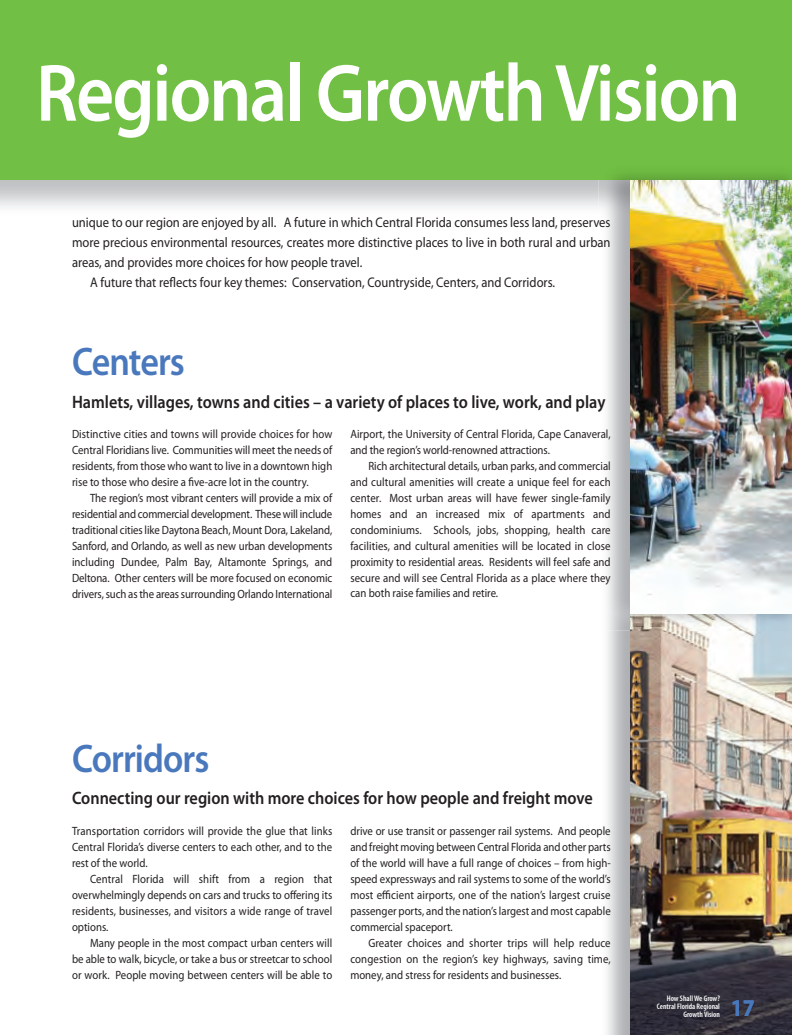
<style>
.page{position:relative;width:792px;height:1035px;background:#fff}
.page>*{position:absolute;margin:0;border:0;box-sizing:border-box;transform-origin:0 0}
.t1{font:600 82px "Myriad Pro";letter-spacing:-.025em;color:#fff;scale:.9 1}
.t2{font:600 40px "Myriad Pro";letter-spacing:-.025em;color:#4a78bd;scale:.9 1}
.t3{font:700 24px "Myriad Pro";color:#4a78bd;scale:.9 1}
.t4{font:600 18px "Myriad Pro";color:#231f20;scale:.9 1}
.t5{font:14px "Myriad Pro";color:#231f20;scale:.9 1}
.t6{font:12px/16px "Myriad Pro";color:#231f20;text-align:justify;scale:.9 1}
.t7{font:600 condensed 8px/8px "Myriad Pro";color:#fff;text-align:right}
</style>
<div class="page">
<div style="left:0;top:0;width:792px;height:180px;background:#71bf44"></div>
<img style="left:630px;top:631px;width:162px;height:404px">
<img style="left:630px;top:180px;width:162px;height:451px">
<p class="t1" style="left:36px;top:62px;width:785px">Regional Growth Vision</p>
<p class="t5" style="left:72px;top:217px;width:600px">unique to our region are enjoyed by all. A future in which Central Florida consumes less land, preserves</p>
<p class="t5" style="left:72px;top:237px;width:600px">more precious environmental resources, creates more distinctive places to live in both rural and urban</p>
<p class="t5" style="left:72px;top:257px;width:324px">areas, and provides more choices for how people travel.</p>
<p class="t5" style="left:90px;top:277px;width:518px">A future that reflects four key themes: Conservation, Countryside, Centers, and Corridors.</p>
<p class="t2" style="left:72px;top:346px;width:127px">Centers</p>
<p class="t4" style="left:72px;top:395px;width:594px">Hamlets, villages, towns and cities – a variety of places to live, work, and play</p>
<p class="t6" style="left:72px;top:427px;width:291px">Distinctive cities and towns will provide choices for how Central Floridians live. Communities will meet the needs of residents, from those who want to live in a downtown high rise to those who desire a five-acre lot in the country.</p>
<p class="t6" style="left:72px;top:490px;width:291px;text-indent:18px">The region’s most vibrant centers will provide a mix of residential and commercial development. These will include traditional cities like Daytona Beach, Mount Dora, Lakeland, Sanford, and Orlando, as well as new urban developments including Dundee, Palm Bay, Altamonte Springs, and Deltona. Other centers will be more focused on economic drivers, such as the areas surrounding Orlando International</p>
<p class="t6" style="left:350px;top:426px;width:291px">Airport, the University of Central Florida, Cape Canaveral,</p>
<p class="t6" style="left:350px;top:442px;width:223px">and the region’s world-renowned attractions.</p>
<p class="t6" style="left:368px;top:458px;width:271px">Rich architectural details, urban parks, and commercial</p>
<p class="t6" style="left:350px;top:474px;width:291px">and cultural amenities will create a unique feel for each</p>
<p class="t6" style="left:350px;top:490px;width:291px">center. Most urban areas will have fewer single-family</p>
<p class="t6" style="left:350px;top:506px;width:291px">homes and an increased mix of apartments and</p>
<p class="t6" style="left:350px;top:522px;width:291px">condominiums. Schools, jobs, shopping, health care</p>
<p class="t6" style="left:350px;top:538px;width:291px">facilities, and cultural amenities will be located in close</p>
<p class="t6" style="left:350px;top:554px;width:291px">proximity to residential areas. Residents will feel safe and</p>
<p class="t6" style="left:350px;top:570px;width:291px">secure and will see Central Florida as a place where they</p>
<p class="t6" style="left:350px;top:586px;width:166px">can both raise families and retire.</p>
<p class="t2" style="left:72px;top:743px;width:154px">Corridors</p>
<p class="t4" style="left:72px;top:791px;width:580px">Connecting our region with more choices for how people and freight move</p>
<p class="t6" style="left:72px;top:824px;width:291px">Transportation corridors will provide the glue that links Central Florida’s diverse centers to each other, and to the rest of the world.</p>
<p class="t6" style="left:72px;top:872px;width:291px;text-indent:18px">Central Florida will shift from a region that overwhelmingly depends on cars and trucks to offering its residents, businesses, and visitors a wide range of travel options.</p>
<p class="t6" style="left:72px;top:936px;width:291px;text-indent:18px">Many people in the most compact urban centers will be able to walk, bicycle, or take a bus or streetcar to school or work. People moving between centers will be able to</p>
<p class="t6" style="left:350px;top:824px;width:291px">drive or use transit or passenger rail systems. And people and freight moving between Central Florida and other parts</p>
<p class="t6" style="left:350px;top:872px;width:291px">speed expressways and rail systems to some of the world’s</p>
<p class="t6" style="left:350px;top:888px;width:291px">most efficient airports, one of the nation’s largest cruise</p>
<p class="t6" style="left:350px;top:904px;width:291px">passenger ports, and the nation’s largest and most capable</p>
<p class="t6" style="left:350px;top:920px;width:115px">commercial spaceport.</p>
<p class="t6" style="left:368px;top:936px;width:271px">Greater choices and shorter trips will help reduce</p>
<p class="t6" style="left:350px;top:952px;width:291px">congestion on the region’s key highways, saving time,</p>
<p class="t6" style="left:350px;top:968px;width:236px">money, and stress for residents and businesses.</p>
<p class="t6" style="left:350px;top:856px;width:291px">of the world will have a full range of choices – from high-</p>
<p class="t7" style="left:657px;top:995px;width:65px">How Shall We Grow?<br>Central Florida Regional<br>Growth Vision</p>
<p class="t3" style="left:731px;top:999px;width:28px">17</p>
</div>
